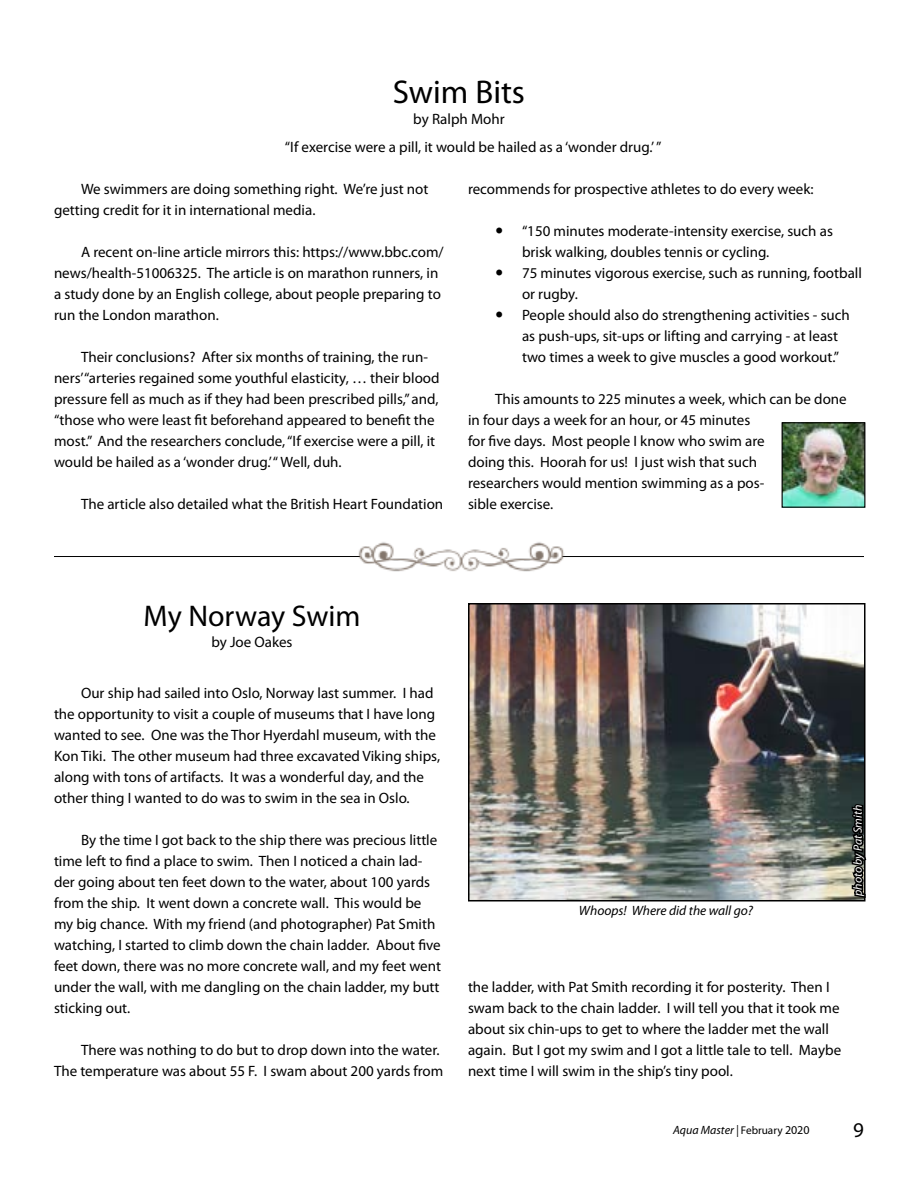
<style>
.page{position:relative;width:918px;height:1188px;background:#fff}
.page>*{position:absolute;margin:0;border:0;box-sizing:border-box;transform-origin:0 0}
.t1{font:33px "Myriad Pro";color:#000}
.t2{font:30px "Myriad Pro";color:#000}
.t3{font:21px "Myriad Pro";color:#000}
.t4{font:15px/21px "Myriad Pro";color:#000}
.t5{font:italic 13.5px "Myriad Pro";color:#000}
.t6{font:italic 12px "Myriad Pro";color:#000}
.t7{font:italic 12px "Myriad Pro";color:#fff}
.s1{font-style:normal;font-size:11.25px}
.s2{font-style:normal}
</style>
<div class="page">
<img style="left:784px;top:424px;width:79px;height:82px">
<div style="left:782px;top:422px;width:83px;height:86px;border:1px solid #000"></div>
<img style="left:471px;top:606px;width:392px;height:293px">
<div style="left:468px;top:603px;width:398px;height:299px;border:2px solid #000"></div>
<hr style="left:54px;top:556px;width:306px;height:1px;background:#000">
<hr style="left:562px;top:556px;width:302px;height:1px;background:#000">
<svg style="left:850px;top:802px;width:17px;height:98px;background:#383a36"></svg>
<img style="left:358px;top:542px;width:207px;height:30px">
<h1 class="t1" style="left:393px;top:71px;width:134px">Swim Bits</h1>
<p class="t4" style="left:413px;top:108px;width:93px">by Ralph Mohr</p>
<p class="t4" style="left:285px;top:136px;width:378px">“If exercise were a pill, it would be hailed as a ‘wonder drug.’ ”</p>
<p class="t4" style="left:468px;top:178px;width:347px">recommends for prospective athletes to do every week:</p>
<p class="t4" style="left:522px;top:220px;width:342px">“150 minutes moderate-intensity exercise, such as brisk walking, doubles tennis or cycling.<br>75 minutes vigorous exercise, such as running, football or rugby.<br>People should also do strengthening activities - such as push-ups, sit-ups or lifting and carrying - at least two times a week to give muscles a good workout.”</p>
<p class="t4" style="left:468px;top:388px;width:380px;text-indent:27px">This amounts to 225 minutes a week, which can be done in four days a week for an hour, or 45 minutes<br>for five days. Most people I know who swim are<br>doing this. Hoorah for us! I just wish that such<br>researchers would mention swimming as a pos-<br>sible exercise.</p>
<p class="t4" style="left:54px;top:178px;width:376px;text-indent:27px">We swimmers are doing something right. We’re just not getting credit for it in international media.</p>
<p class="t4" style="left:54px;top:241px;width:391px;text-indent:27px">A recent on-line article mirrors this: https://www.bbc.com/ news/health-51006325. The article is on marathon runners, in a study done by an English college, about people preparing to run the London marathon.</p>
<p class="t4" style="left:54px;top:346px;width:387px;text-indent:27px">Their conclusions? After six months of training, the run&shy;ners’“arteries regained some youthful elasticity, … their blood pressure fell as much as if they had been prescribed pills,” and, “those who were least fit beforehand appeared to benefit the most.” And the researchers conclude, “If exercise were a pill, it would be hailed as a ‘wonder drug.’“ Well, duh.</p>
<p class="t4" style="left:81px;top:493px;width:364px">The article also detailed what the British Heart Foundation</p>
<h2 class="t2" style="left:144px;top:597px;width:218px">My Norway Swim</h2>
<p class="t4" style="left:211px;top:631px;width:83px">by Joe Oakes</p>
<p class="t4" style="left:54px;top:682px;width:388px;text-indent:27px">Our ship had sailed into Oslo, Norway last summer. I had the opportunity to visit a couple of museums that I have long wanted to see. One was the Thor Hyerdahl museum, with the Kon Tiki. The other museum had three excavated Viking ships, along with tons of artifacts. It was a wonderful day, and the other thing I wanted to do was to swim in the sea in Oslo.</p>
<p class="t4" style="left:54px;top:829px;width:389px;text-indent:27px">By the time I got back to the ship there was precious little time left to find a place to swim. Then I noticed a chain lad&shy;der going about ten feet down to the water, about 100 yards from the ship. It went down a concrete wall. This would be my big chance. With my friend (and photographer) Pat Smith watching, I started to climb down the chain ladder. About five feet down, there was no more concrete wall, and my feet went under the wall, with me dangling on the chain ladder, my butt sticking out.</p>
<p class="t4" style="left:54px;top:1039px;width:391px;text-align:right">There was nothing to do but to drop down into the water.<br>The temperature was about 55 F. I swam about 200 yards from</p>
<p class="t5" style="left:579px;top:902px;width:176px">Whoops! Where did the wall go?</p>
<p class="t7" style="left:850px;top:896px;width:93px;rotate:-90deg">photo by Pat Smith</p>
<p class="t4" style="left:468px;top:976px;width:375px">the ladder, with Pat Smith recording it for posterity. Then I swam back to the chain ladder. I will tell you that it took me about six chin-ups to get to where the ladder met the wall again. But I got my swim and I got a little tale to tell. Maybe next time I will swim in the ship’s tiny pool.</p>
<p class="t6" style="left:673px;top:1123px;width:138px">Aqua Master | <span class="s1">February</span> <span class="s2">2020</span></p>
<h3 class="t3" style="left:853px;top:1117px;width:12px">9</h3>
</div>
